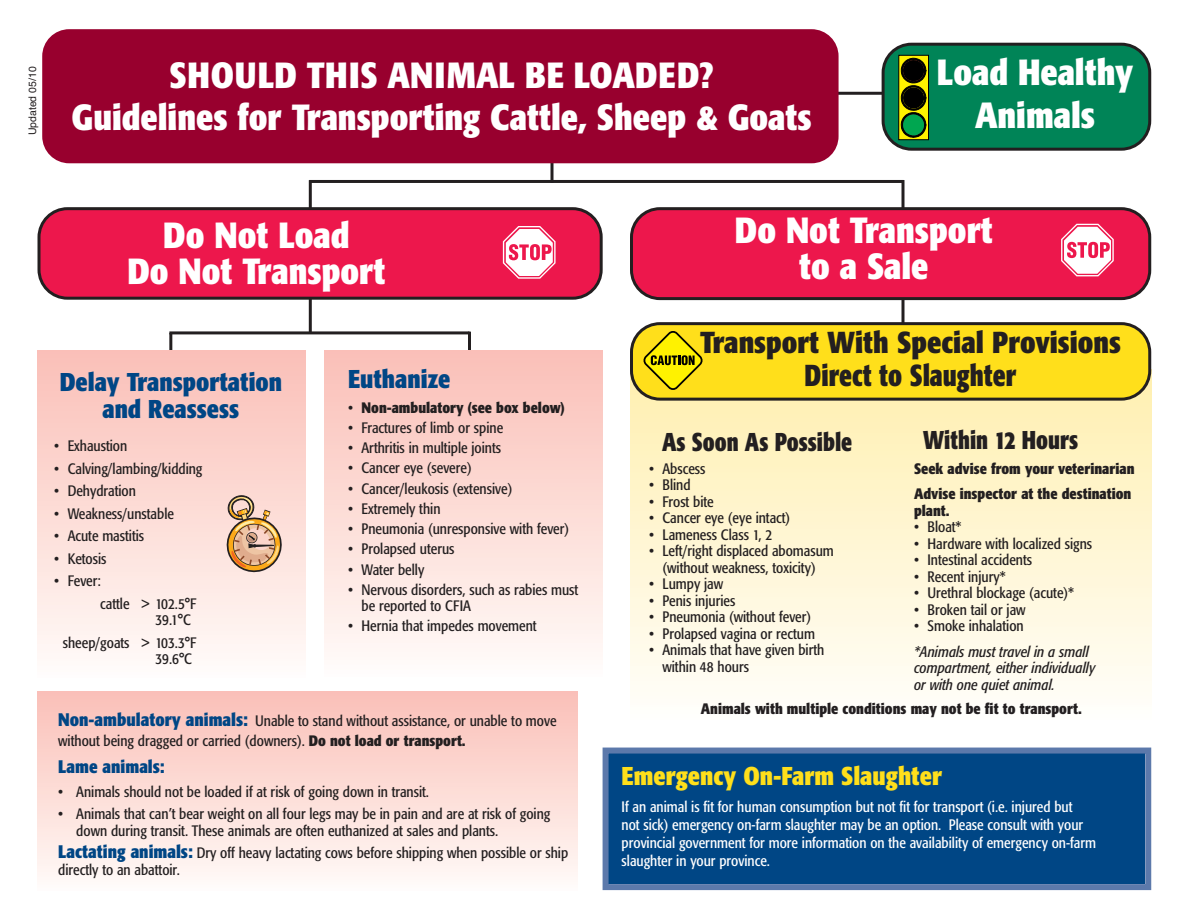
<style>
.page{position:relative;width:1188px;height:918px;background:#fff}
.page>*{position:absolute;margin:0;border:0;box-sizing:border-box;transform-origin:0 0}
.t1{font:700 condensed 36px/36px "Formata";color:#fff;text-align:center}
.t2{font:700 condensed 30px/33px "Formata";color:#231f20;text-align:center}
.t3{font:700 condensed 25.5px/27px "Formata";color:#004685;text-align:center}
.t4{font:700 condensed 25.5px "Formata";color:#231f20;scale:.9 1}
.t5{font:700 condensed 25.5px "Formata";color:#ffdf1b}
.t6{font:700 condensed 18px "Formata";color:#004685}
.t7{font:condensed 15px/16.5px "Formata";color:#231f20}
.t8{font:condensed 15px/18px "Formata";color:#fff}
.t9{font:700 condensed 15px/25.5px "Formata";color:#231f20}
.t10{font:italic condensed 15px/16.5px "Formata";color:#231f20}
.t11{font:10.5px "Helvetica";color:#231f20}
.s1{font-weight:400}
.s2{font-weight:700;font-size:18px;color:#004685}
.s3{font-weight:700}
</style>
<div class="page">
<hr style="left:902px;top:180px;width:3px;height:192px;background:#231f20">
<div style="left:630px;top:369px;width:521px;height:350px;background:linear-gradient(to bottom,#ffefaf,#fffefa)"></div>
<hr style="left:169px;top:333px;width:3px;height:31px;background:#231f20">
<hr style="left:837px;top:92px;width:58px;height:3px;background:#231f20">
<svg style="left:550px;top:163px;width:4px;height:17px"></svg>
<hr style="left:309px;top:180px;width:3px;height:154px;background:#231f20">
<div style="left:42px;top:29px;width:797px;height:134px;background:#98002e;border-radius:27px"></div>
<svg style="left:630px;top:207px;width:521px;height:93px;background:#de1c4c"></svg>
<div style="left:609px;top:754px;width:536px;height:130px;background:#004685"></div>
<div style="left:603px;top:748px;width:548px;height:142px;border:6px solid #5c79ab"></div>
<hr style="left:309px;top:180px;width:595px;height:3px;background:#231f20">
<hr style="left:169px;top:331px;width:301px;height:3px;background:#231f20">
<svg style="left:38px;top:207px;width:565px;height:93px;background:#dd1c4c"></svg>
<svg style="left:503px;top:226px;width:53px;height:53px"></svg>
<hr style="left:468px;top:332px;width:3px;height:23px;background:#231f20">
<div style="left:38px;top:692px;width:540px;height:199px;background:linear-gradient(to bottom,#fabfb7,#fffbf9)"></div>
<svg style="left:882px;top:43px;width:269px;height:108px;background:#117d51"></svg>
<div style="left:38px;top:350px;width:267px;height:327px;background:linear-gradient(to bottom,#fabfb7,#fffbf9)"></div>
<div style="left:324px;top:350px;width:279px;height:326px;background:linear-gradient(to bottom,#fabfb7,#fffbf9)"></div>
<svg style="left:1061px;top:224px;width:53px;height:52px"></svg>
<svg style="left:630px;top:322px;width:521px;height:79px;background:#e7cb1e"></svg>
<svg style="left:223px;top:494px;width:62px;height:81px;background:#d7b295"></svg>
<p class="t11" style="left:29px;top:135px;width:71px;rotate:-90deg">Updated 05/10</p>
<h1 class="t1" style="left:72px;top:57px;width:742px;line-height:42px">SHOULD THIS ANIMAL BE LOADED?<br>Guidelines for Transporting Cattle, Sheep &amp; Goats</h1>
<h1 class="t1" style="left:937px;top:53px;width:198px;line-height:43.2px">Load Healthy<br>Animals</h1>
<h1 class="t1" style="left:127px;top:220px;width:260px">Do Not Load<br>Do Not Transport</h1>
<h3 class="t3" style="left:60px;top:371px;width:224px">Delay Transportation and Reassess</h3>
<p class="t7" style="left:54px;top:439px;width:75px">• Exhaustion</p>
<p class="t7" style="left:54px;top:462px;width:150px">• Calving/lambing/kidding</p>
<p class="t7" style="left:54px;top:484px;width:83px">• Dehydration</p>
<p class="t7" style="left:54px;top:507px;width:121px">• Weakness/unstable</p>
<p class="t7" style="left:54px;top:529px;width:92px">• Acute mastitis</p>
<p class="t7" style="left:54px;top:552px;width:54px">• Ketosis</p>
<p class="t7" style="left:100px;top:571px;width:98px;line-height:22.5px;text-indent:-46px">• Fever:<br>cattle &gt; 102.5°F</p>
<p class="t7" style="left:63px;top:610px;width:135px;line-height:22.5px;text-indent:93px">39.1°C sheep/goats &gt; 103.3°F</p>
<p class="t7" style="left:155px;top:652px;width:38px">39.6°C</p>
<h3 class="t3" style="left:348px;top:367px;width:104px">Euthanize</h3>
<p class="t9" style="left:348px;top:396px;width:219px"><span class="s1">•</span> Non-ambulatory (see box below)</p>
<p class="t7" style="left:348px;top:420px;width:157px">• Fractures of limb or spine</p>
<p class="t7" style="left:348px;top:441px;width:155px">• Arthritis in multiple joints</p>
<p class="t7" style="left:348px;top:461px;width:125px">• Cancer eye (severe)</p>
<p class="t7" style="left:348px;top:481px;width:166px">• Cancer/leukosis (extensive)</p>
<p class="t7" style="left:348px;top:501px;width:94px">• Extremely thin</p>
<p class="t7" style="left:348px;top:522px;width:223px">• Pneumonia (unresponsive with fever)</p>
<p class="t7" style="left:348px;top:542px;width:108px">• Prolapsed uterus</p>
<p class="t7" style="left:348px;top:562px;width:78px">• Water belly</p>
<p class="t7" style="left:362px;top:583px;width:218px;line-height:15.8px;text-indent:-14px">• Nervous disorders, such as rabies must be reported to CFIA</p>
<p class="t7" style="left:348px;top:618px;width:190px">• Hernia that impedes movement</p>
<p class="t7" style="left:58px;top:712px;width:500px;line-height:19.5px"><span class="s2">Non-ambulatory animals:</span> Unable to stand without assistance, or unable to move without being dragged or carried (downers). <span class="s3">Do not load or transport.</span></p>
<p class="t6" style="left:58px;top:759px;width:108px">Lame animals:</p>
<p class="t7" style="left:58px;top:784px;width:372px">• Animals should not be loaded if at risk of going down in transit.</p>
<p class="t7" style="left:76px;top:807px;width:476px;text-indent:-18px">• Animals that can’t bear weight on all four legs may be in pain and are at risk of going down during transit. These animals are often euthanized at sales and plants.</p>
<p class="t7" style="left:58px;top:846px;width:511px"><span class="s2">Lactating animals:</span> Dry off heavy lactating cows before shipping when possible or ship directly to an abattoir.</p>
<h1 class="t1" style="left:735px;top:215px;width:260px">Do Not Transport to a Sale</h1>
<h2 class="t2" style="left:700px;top:328px;width:422px">Transport With Special Provisions<br>Direct to Slaughter</h2>
<h3 class="t4" style="left:662px;top:431px;width:213px">As Soon As Possible</h3>
<h3 class="t4" style="left:923px;top:430px;width:174px">Within 12 Hours</h3>
<p class="t7" style="left:649px;top:461px;width:58px">• Abscess</p>
<p class="t7" style="left:649px;top:478px;width:43px">• Blind</p>
<p class="t7" style="left:649px;top:494px;width:66px">• Frost bite</p>
<p class="t7" style="left:649px;top:511px;width:143px">• Cancer eye (eye intact)</p>
<p class="t7" style="left:649px;top:527px;width:125px">• Lameness Class 1, 2</p>
<p class="t7" style="left:649px;top:544px;width:186px;text-align:center">• Left/right displaced abomasum (without weakness, toxicity)</p>
<p class="t7" style="left:649px;top:577px;width:76px">• Lumpy jaw</p>
<p class="t7" style="left:649px;top:593px;width:88px">• Penis injuries</p>
<p class="t7" style="left:649px;top:610px;width:164px">• Pneumonia (without fever)</p>
<p class="t7" style="left:649px;top:626px;width:167px">• Prolapsed vagina or rectum</p>
<p class="t7" style="left:663px;top:643px;width:163px;text-indent:-14px">• Animals that have given birth within 48 hours</p>
<p class="t9" style="left:914px;top:457px;width:222px">Seek advise from your veterinarian<br>Advise inspector at the destination</p>
<p class="t9" style="left:914px;top:499px;width:37px">plant.</p>
<p class="t7" style="left:914px;top:520px;width:49px">• Bloat*</p>
<p class="t7" style="left:914px;top:536px;width:180px">• Hardware with localized signs</p>
<p class="t7" style="left:914px;top:553px;width:120px">• Intestinal accidents</p>
<p class="t7" style="left:914px;top:569px;width:93px">• Recent injury*</p>
<p class="t7" style="left:914px;top:586px;width:162px">• Urethral blockage (acute)*</p>
<p class="t7" style="left:914px;top:602px;width:113px">• Broken tail or jaw</p>
<p class="t7" style="left:914px;top:619px;width:111px">• Smoke inhalation</p>
<p class="t10" style="left:914px;top:644px;width:183px">*Animals must travel in a small compartment, either individually or with one quiet animal.</p>
<p class="t9" style="left:701px;top:697px;width:382px">Animals with multiple conditions may not be fit to transport.</p>
<h3 class="t5" style="left:622px;top:765px;width:322px">Emergency On-Farm Slaughter</h3>
<p class="t8" style="left:622px;top:798px;width:476px">If an animal is fit for human consumption but not fit for transport (i.e. injured but<br>not sick) emergency on-farm slaughter may be an option. Please consult with your provincial government for more information on the availability of emergency on-farm slaughter in your province.</p>
</div>
